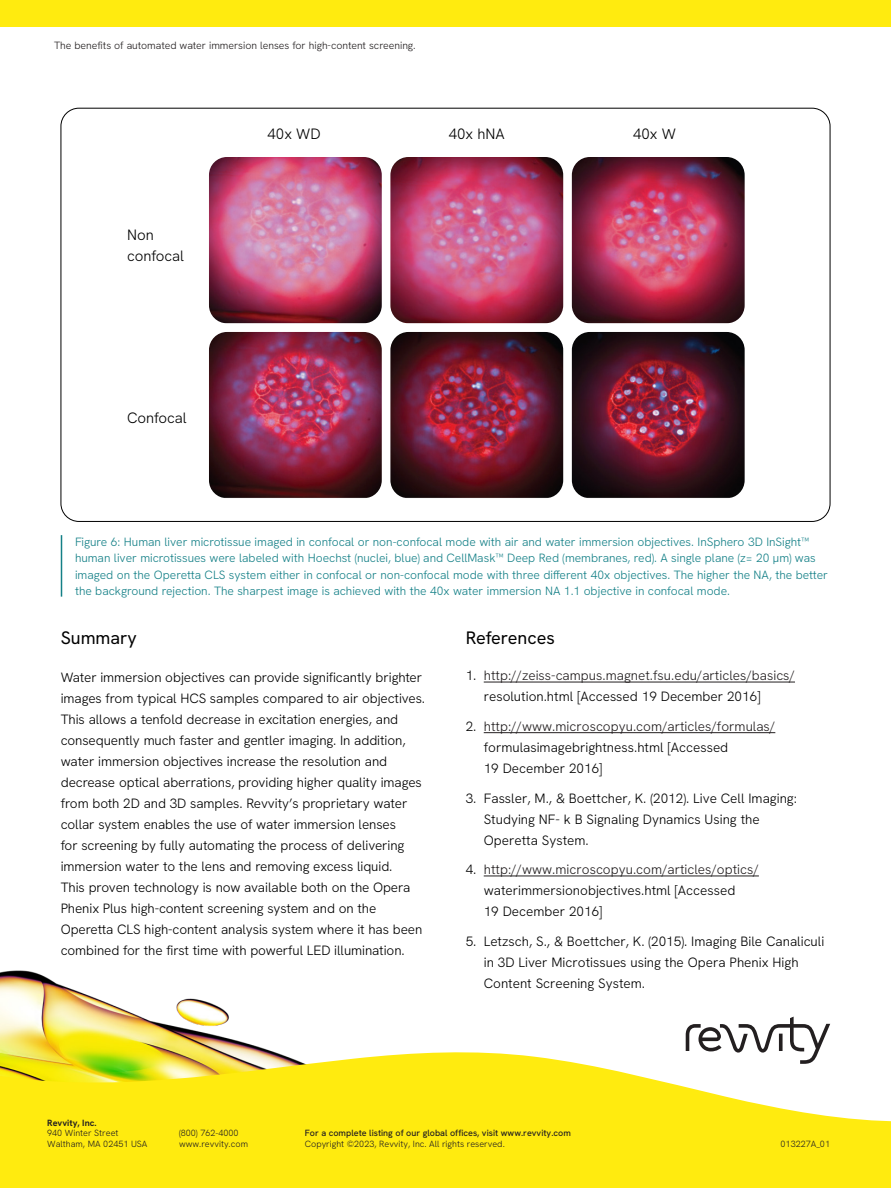
<style>
.page{position:relative;width:891px;height:1188px;background:#fff}
.page>*{position:absolute;margin:0;border:0;box-sizing:border-box;transform-origin:0 0}
.Sub_Head{font:18px "Hanken Grotesk";color:#000}
.Body_Copy{font:300 15px/21px "Hanken Grotesk";color:#000}
.Body_Copy-2{font:300 13.5px/21px "Hanken Grotesk";letter-spacing:-.005em;color:#000}
.t1{font:300 13.5px/21px "Hanken Grotesk";color:#231f20}
.Captions{font:300 12px/16.5px "Hanken Grotesk";color:#148087}
.t2{font:300 10.5px "Hanken Grotesk";letter-spacing:-.005em;color:#231f20}
.Adddress_Text{font:300 9px/10.5px "Hanken Grotesk";color:#231f20}
.Signoff_Address{font:500 9px "Hanken Grotesk";color:#231f20}
.s1{color:#000}
.s2{color:#231f20}
.s3{font-weight:700}
</style>
<div class="page">
<img style="left:0;top:970px;width:266px;height:79px">
<svg style="left:0;top:1049px;width:891px;height:139px;background:#fcec2f"></svg>
<div style="left:0;top:0;width:891px;height:26px;background:#ffeb0f"></div>
<svg style="left:686px;top:1017px;width:144px;height:47px"></svg>
<hr style="left:61px;top:535px;width:1px;height:62px;background:#148087">
<hr style="left:484px;top:682px;width:311px;height:1px;background:#231f20">
<hr style="left:484px;top:732px;width:291px;height:1px;background:#231f20">
<hr style="left:484px;top:876px;width:275px;height:1px;background:#231f20">
<img style="left:209px;top:157px;width:173px;height:166px">
<img style="left:209px;top:332px;width:173px;height:166px">
<img style="left:390px;top:332px;width:173px;height:166px">
<img style="left:572px;top:332px;width:173px;height:166px">
<img style="left:390px;top:157px;width:173px;height:166px">
<img style="left:572px;top:157px;width:173px;height:166px">
<p class="t2" style="left:54px;top:39px;width:363px">The benefits of automated water immersion lenses for high-content screening.</p>
<p class="Body_Copy" style="left:127px;top:224px;width:58px">Non confocal</p>
<p class="Body_Copy" style="left:127px;top:407px;width:61px">Confocal</p>
<p class="Body_Copy" style="left:268px;top:123px;width:55px">40x WD</p>
<p class="Body_Copy" style="left:449px;top:123px;width:57px">40x hNA</p>
<p class="Body_Copy" style="left:633px;top:123px;width:44px">40x W</p>
<p class="Captions" style="left:75px;top:533px;width:754px">Figure 6: Human liver microtissue imaged in confocal or non-confocal mode with air and water immersion objectives. InSphero 3D InSight™ human liver microtissues were labeled with Hoechst (nuclei, blue) and CellMask™ Deep Red (membranes, red). A single plane (z= 20 μm) was imaged on the Operetta CLS system either in confocal or non-confocal mode with three different 40x objectives. The higher the NA, the better the background rejection. The sharpest image is achieved with the 40x water immersion NA 1.1 objective in confocal mode.</p>
<p class="Sub_Head" style="left:61px;top:627px;width:78px">Summary</p>
<p class="Body_Copy-2" style="left:61px;top:666px;width:366px">Water immersion objectives can provide significantly brighter images from typical HCS samples compared to air objectives.<br>This allows a tenfold decrease in excitation energies, and consequently much faster and gentler imaging. In addition, water immersion objectives increase the resolution and decrease optical aberrations, providing higher quality images from both 2D and 3D samples. Revvity’s proprietary water collar system enables the use of water immersion lenses<br>for screening by fully automating the process of delivering immersion water to the lens and removing excess liquid.<br>This proven technology is now available both on the Opera Phenix Plus high-content screening system and on the Operetta CLS high-content analysis system where it has been combined for the first time with powerful LED illumination.</p>
<p class="Sub_Head" style="left:466px;top:627px;width:91px">References</p>
<p class="t1" style="left:484px;top:665px;width:313px;text-indent:-18px"><span class="s1">1.</span> http://zeiss-campus.magnet.fsu.edu/articles/basics/ <span class="s1">resolution.html [Accessed 19 December 2016]</span></p>
<p class="Body_Copy-2" style="left:484px;top:716px;width:293px;text-indent:-18px">2. <span class="s2">http://www.microscopyu.com/articles/formulas/ </span>formulasimagebrightness.html [Accessed<br>19 December 2016]</p>
<p class="Body_Copy-2" style="left:484px;top:787px;width:315px;text-indent:-18px">3. Fassler, M., &amp; Boettcher, K. (2012). Live Cell Imaging:<br>Studying NF- k B Signaling Dynamics Using the<br>Operetta System.</p>
<p class="Body_Copy-2" style="left:484px;top:859px;width:277px;text-indent:-18px">4. <span class="s2">http://www.microscopyu.com/articles/optics/ </span>waterimmersionobjectives.html [Accessed<br>19 December 2016]</p>
<p class="Body_Copy-2" style="left:484px;top:930px;width:342px;text-indent:-18px">5. Letzsch, S., &amp; Boettcher, K. (2015). Imaging Bile Canaliculi in 3D Liver Microtissues using the Opera Phenix High<br>Content Screening System.</p>
<p class="Adddress_Text" style="left:47px;top:1117px;width:102px"><span class="s3">Revvity, Inc.<br></span>940 Winter Street<br>Waltham, MA 02451 USA</p>
<p class="Adddress_Text" style="left:179px;top:1128px;width:61px">(800) 762-4000</p>
<p class="Adddress_Text" style="left:179px;top:1138px;width:71px">www.revvity.com</p>
<p class="Signoff_Address" style="left:305px;top:1127px;width:268px">For a complete listing of our global offices, visit www.revvity.com</p>
<p class="Adddress_Text" style="left:305px;top:1138px;width:202px">Copyright ©2023, Revvity, Inc. All rights reserved.</p>
<p class="Adddress_Text" style="left:781px;top:1138px;width:51px">013227A_01</p>
</div>
